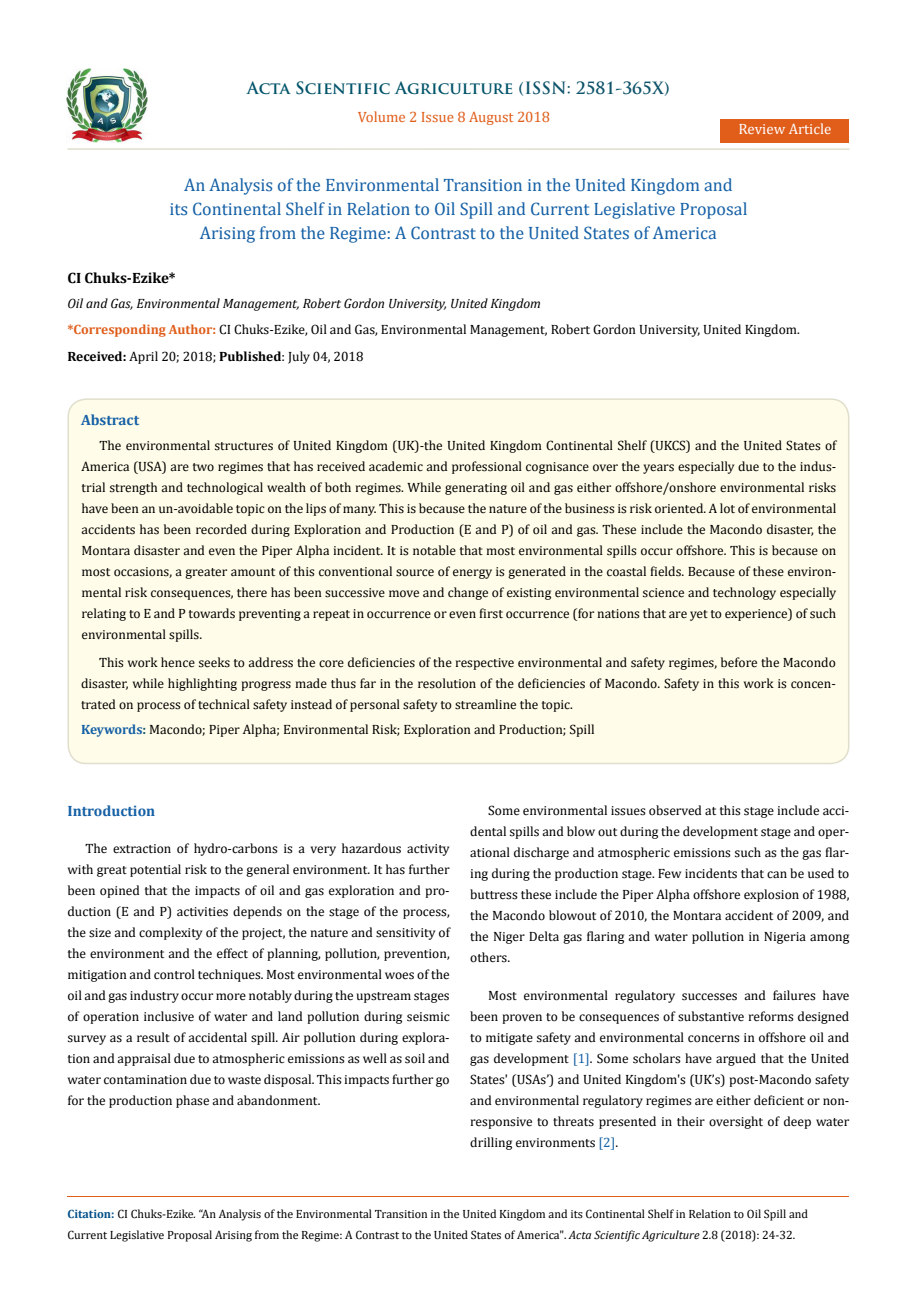
<style>
.page{position:relative;width:917px;height:1316px;background:#fff}
.page>*{position:absolute;margin:0;border:0;box-sizing:border-box;transform-origin:0 0}
.t1{font:18px/24px "Cambria";color:#1560a6;text-align:center}
.t2{font:700 16.5px "Trajan Pro";color:#02546a}
.t3{font:15px "Cambria";color:#e05d1a}
.t4{font:700 15px "Cambria";color:#1560a6}
.t5{font:700 15px "Cambria";color:#000}
.t6{font:15px "Cambria";color:#fff}
.t7{font:13.5px/21px "Cambria";color:#000;text-align:justify}
.t8{font:12px/21px "Cambria";color:#000}
.s1{color:#0e546a}
.s2{font-style:italic}
.s3{font-weight:700;color:#e05d1a}
.s4{font-weight:700}
.s5{font-weight:700;color:#1560a6}
.s6{font-weight:700;color:#0e546a}
.s7{color:#1560a6}
.s8{font-weight:700;color:#035089}
</style>
<div class="page">
<img style="left:67px;top:68px;width:80px;height:74px">
<div style="left:720px;top:119px;width:129px;height:23px;background:#e05d1a"></div>
<hr style="left:67px;top:1196px;width:782px;height:1px;background:#e05d1a">
<hr style="left:67px;top:148px;width:782px;height:2px;background:#e0dfcd">
<div style="left:68px;top:399px;width:780px;height:364px;background:#fffde9;border-radius:18px"></div>
<div style="left:67px;top:398px;width:782px;height:366px;border:2px solid #e0dfcd;border-radius:18px"></div>
<p class="t2" style="left:247px;top:77px;width:424px">Acta Scientific Agriculture <span class="s1">(ISSN: 2581-365X)</span></p>
<p class="t3" style="left:357px;top:108px;width:194px">Volume 2 Issue 8 August 2018</p>
<p class="t6" style="left:738px;top:120px;width:94px">Review Article</p>
<h1 class="t1" style="left:169px;top:172px;width:579px">An Analysis of the Environmental Transition in the United Kingdom and<br>its Continental Shelf in Relation to Oil Spill and Current Legislative Proposal<br>Arising from the Regime: A Contrast to the United States of America</h1>
<p class="t5" style="left:67px;top:267px;width:110px">CI Chuks-Ezike*</p>
<p class="t7" style="left:67px;top:290px;width:734px;line-height:26.1px"><span class="s2">Oil and Gas, Environmental Management, Robert Gordon University, United Kingdom<br></span><span class="s3">*Corresponding Author:</span> CI Chuks-Ezike, Oil and Gas, Environmental Management, Robert Gordon University, United Kingdom.</p>
<p class="t7" style="left:67px;top:346px;width:297px"><span class="s4">Received:</span> April 20; 2018; <span class="s4">Published</span>: July 04, 2018</p>
<p class="t4" style="left:81px;top:409px;width:60px">Abstract</p>
<p class="t7" style="left:81px;top:435px;width:756px;text-indent:18px">The environmental structures of United Kingdom (UK)-the United Kingdom Continental Shelf (UKCS) and the United States of America (USA) are two regimes that has received academic and professional cognisance over the years especially due to the indus&shy;trial strength and technological wealth of both regimes. While generating oil and gas either offshore/onshore environmental risks have been an un-avoidable topic on the lips of many. This is because the nature of the business is risk oriented. A lot of environmental accidents has been recorded during Exploration and Production (E and P) of oil and gas. These include the Macondo disaster, the Montara disaster and even the Piper Alpha incident. It is notable that most environmental spills occur offshore. This is because on most occasions, a greater amount of this conventional source of energy is generated in the coastal fields. Because of these environ&shy;mental risk consequences, there has been successive move and change of existing environmental science and technology especially relating to E and P towards preventing a repeat in occurrence or even first occurrence (for nations that are yet to experience) of such environmental spills.</p>
<p class="t7" style="left:81px;top:652px;width:756px;text-indent:18px">This work hence seeks to address the core deficiencies of the respective environmental and safety regimes, before the Macondo disaster, while highlighting progress made thus far in the resolution of the deficiencies of Macondo. Safety in this work is concen&shy;trated on process of technical safety instead of personal safety to streamline the topic.</p>
<p class="t7" style="left:81px;top:718px;width:515px"><span class="s5">Keywords</span><span class="s6">:</span> Macondo; Piper Alpha; Environmental Risk; Exploration and Production; Spill</p>
<p class="t4" style="left:67px;top:800px;width:89px">Introduction</p>
<p class="t7" style="left:67px;top:837px;width:384px;text-indent:18px">The extraction of hydro-carbons is a very hazardous activity with great potential risk to the general environment. It has further been opined that the impacts of oil and gas exploration and pro&shy;duction (E and P) activities depends on the stage of the process, the size and complexity of the project, the nature and sensitivity of the environment and the effect of planning, pollution, prevention, mitigation and control techniques. Most environmental woes of the oil and gas industry occur more notably during the upstream stages of operation inclusive of water and land pollution during seismic survey as a result of accidental spill. Air pollution during explora&shy;tion and appraisal due to atmospheric emissions as well as soil and water contamination due to waste disposal. This impacts further go for the production phase and abandonment.</p>
<p class="t7" style="left:470px;top:800px;width:381px;text-indent:18px">Some environmental issues observed at this stage include acci&shy;dental spills and blow out during the development stage and oper&shy;ational discharge and atmospheric emissions such as the gas flar&shy;ing during the production stage. Few incidents that can be used to buttress these include the Piper Alpha offshore explosion of 1988, the Macondo blowout of 2010, the Montara accident of 2009, and the Niger Delta gas flaring and water pollution in Nigeria among others.</p>
<p class="t7" style="left:470px;top:984px;width:381px;text-indent:18px">Most environmental regulatory successes and failures have been proven to be consequences of substantive reforms designed to mitigate safety and environmental concerns in offshore oil and gas development <span class="s7">[1]</span>. Some scholars have argued that the United States' (USAs’) and United Kingdom's (UK’s) post-Macondo safety and environmental regulatory regimes are either deficient or non&shy;responsive to threats presented in their oversight of deep water drilling environments <span class="s7">[2]</span>.</p>
<p class="t8" style="left:67px;top:1203px;width:742px"><span class="s8">Citation:</span> CI Chuks-Ezike<span class="s2">.</span> “An Analysis of the Environmental Transition in the United Kingdom and its Continental Shelf in Relation to Oil Spill and<br>Current Legislative Proposal Arising from the Regime: A Contrast to the United States of America". <span class="s2">Acta Scientific Agriculture</span> 2.8 (2018): 24-32.</p>
</div>
